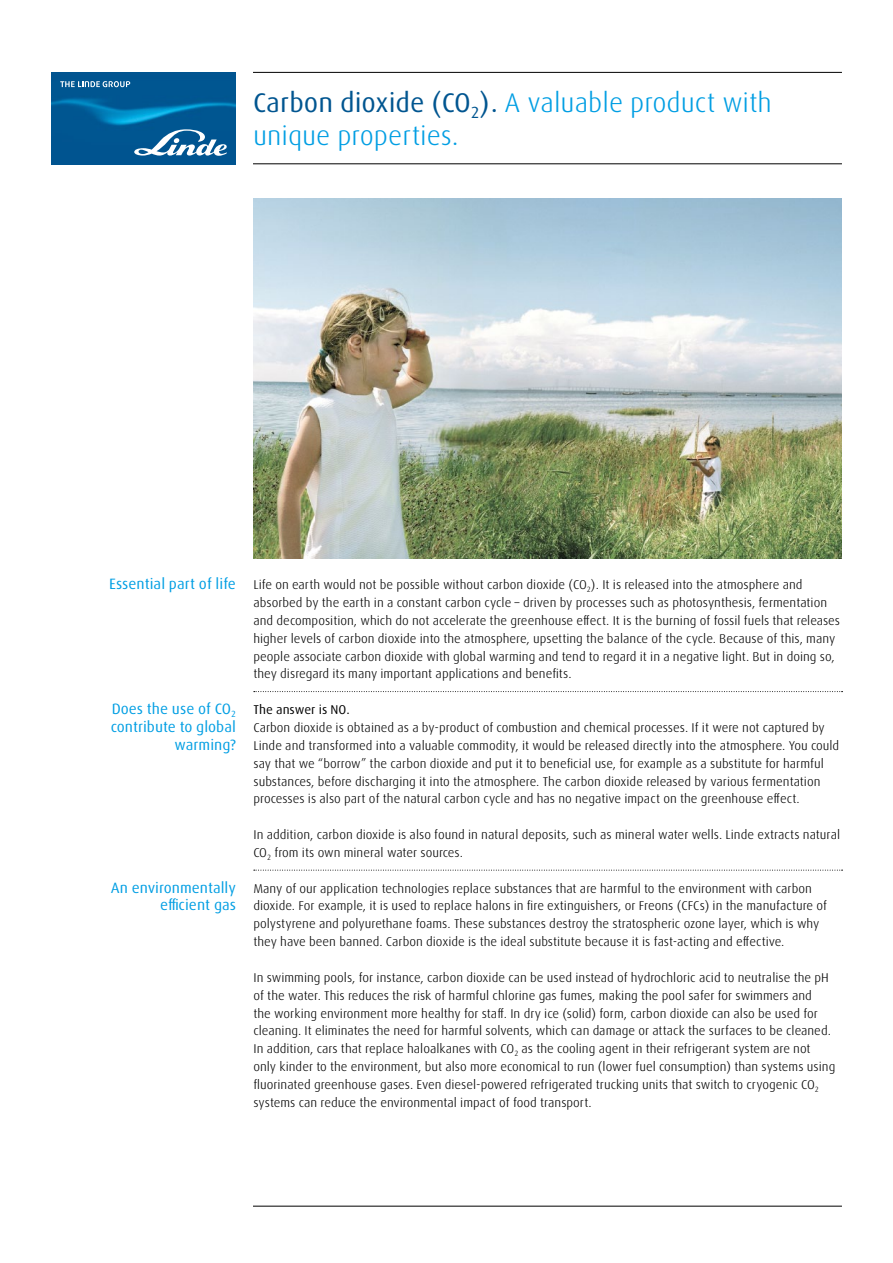
<style>
.page{position:relative;width:893px;height:1263px;background:#fff}
.page>*{position:absolute;margin:0;border:0;box-sizing:border-box;transform-origin:0 0}
.t1{font:300 27px/32.4px "Linde Dax Global";color:#009ee3}
.t2{font:15px/17.9px "Linde Dax Global";color:#009ee3;text-align:right}
.t3{font:300 12.75px/17.9px "Linde Dax Global";color:#000}
.t4{font:12.75px "Linde Dax Global";color:#000}
.s1{font-weight:400;color:#005590}
</style>
<div class="page">
<hr style="left:253px;top:1206px;width:589px;height:1px;background:#000">
<svg style="left:254px;top:691px;width:589px;height:1px"></svg>
<svg style="left:254px;top:870px;width:589px;height:1px"></svg>
<img style="left:253px;top:198px;width:589px;height:360px">
<img style="left:51px;top:72px;width:185px;height:92px">
<svg style="left:134px;top:129px;width:93px;height:27px"></svg>
<svg style="left:60px;top:81px;width:70px;height:6px"></svg>
<hr style="left:253px;top:72px;width:589px;height:1px;background:#000">
<hr style="left:253px;top:163px;width:589px;height:1px;background:#000">
<h1 class="t1" style="left:253px;top:87px;width:520px"><span class="s1">Carbon dioxide (CO</span><sub>2</sub><span class="s1">).</span> A valuable product with unique properties.</h1>
<p class="t2" style="left:109px;top:575px;width:128px">Essential part of life</p>
<p class="t2" style="left:111px;top:700px;width:127px">Does the use of CO<sub>2 </sub>contribute to global warming?</p>
<p class="t2" style="left:111px;top:878px;width:127px">An environmentally efficient gas</p>
<p class="t3" style="left:253px;top:576px;width:588px">Life on earth would not be possible without carbon dioxide (CO<sub>2</sub>). It is released into the atmosphere and absorbed by the earth in a constant carbon cycle – driven by processes such as photosynthesis, fermentation and decomposition, which do not accelerate the greenhouse effect. It is the burning of fossil fuels that releases higher levels of carbon dioxide into the atmosphere, upsetting the balance of the cycle. Because of this, many people associate carbon dioxide with global warming and tend to regard it in a negative light. But in doing so, they disregard its many important applications and benefits.</p>
<p class="t4" style="left:253px;top:702px;width:98px">The answer is NO.</p>
<p class="t3" style="left:253px;top:719px;width:587px">Carbon dioxide is obtained as a by-product of combustion and chemical processes. If it were not captured by Linde and transformed into a valuable commodity, it would be released directly into the atmosphere. You could say that we “borrow” the carbon dioxide and put it to beneficial use, for example as a substitute for harmful substances, before discharging it into the atmosphere. The carbon dioxide released by various fermentation processes is also part of the natural carbon cycle and has no negative impact on the greenhouse effect.</p>
<p class="t3" style="left:253px;top:826px;width:588px">In addition, carbon dioxide is also found in natural deposits, such as mineral water wells. Linde extracts natural<br>CO<sub>2</sub> from its own mineral water sources.</p>
<p class="t3" style="left:253px;top:879px;width:575px">Many of our application technologies replace substances that are harmful to the environment with carbon dioxide. For example, it is used to replace halons in fire extinguishers, or Freons (CFCs) in the manufacture of polystyrene and polyurethane foams. These substances destroy the stratospheric ozone layer, which is why they have been banned. Carbon dioxide is the ideal substitute because it is fast-acting and effective.</p>
<p class="t3" style="left:253px;top:968px;width:583px">In swimming pools, for instance, carbon dioxide can be used instead of hydrochloric acid to neutralise the pH of the water. This reduces the risk of harmful chlorine gas fumes, making the pool safer for swimmers and<br>the working environment more healthy for staff. In dry ice (solid) form, carbon dioxide can also be used for cleaning. It eliminates the need for harmful solvents, which can damage or attack the surfaces to be cleaned.<br>In addition, cars that replace haloalkanes with CO<sub>2</sub> as the cooling agent in their refrigerant system are not only kinder to the environment, but also more economical to run (lower fuel consumption) than systems using fluorinated greenhouse gases. Even diesel-powered refrigerated trucking units that switch to cryogenic CO<sub>2 </sub>systems can reduce the environmental impact of food transport.</p>
</div>
